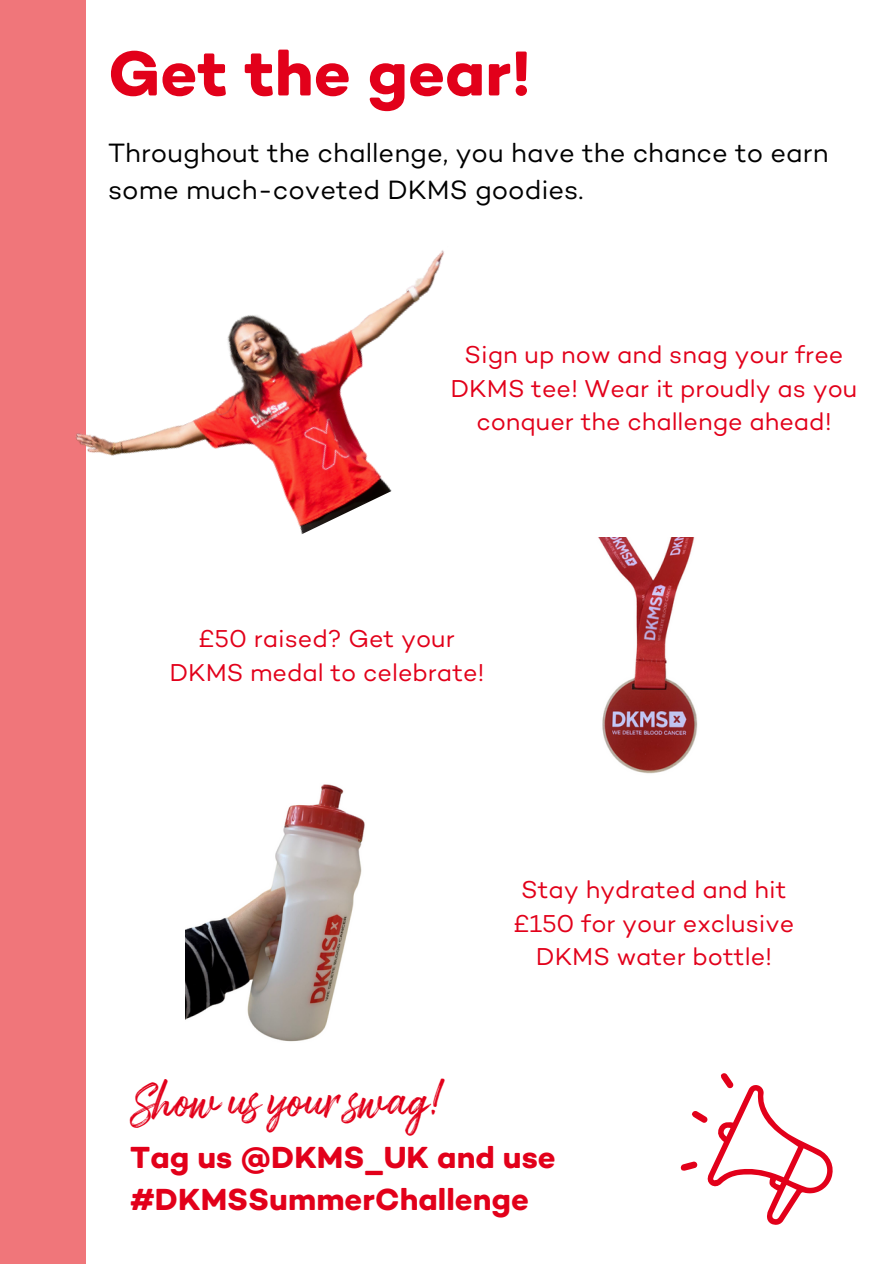
<style>
.page{position:relative;width:894px;height:1264px;background:#fff}
.page>*{position:absolute;margin:0;border:0;box-sizing:border-box;transform-origin:0 0}
.t1{font:700 64.5px "DKMS Custom";color:#e2001a}
.t2{font:44.1px "Arsilon";color:#e2001a}
.t3{font:700 31.05px/42.2px "DKMS Custom";color:#e2001a}
.t4{font:27px/37.2px "DKMS Custom";color:#000}
.t5{font:24.9px/33.8px "DKMS Custom";color:#e2001a;text-align:center}
</style>
<div class="page">
<svg style="left:680px;top:1073px;width:153px;height:151px"></svg>
<div style="left:0;top:0;width:86px;height:1263px;background:#f0767a"></div>
<img style="left:76px;top:250px;width:368px;height:284px">
<img style="left:598px;top:537px;width:100px;height:237px">
<img style="left:186px;top:784px;width:179px;height:258px">
<p class="t1" style="left:108px;top:35px;width:424px">Get the gear!</p>
<p class="t4" style="left:108px;top:134px;width:721px">Throughout the challenge, you have the chance to earn some much-coveted DKMS goodies.</p>
<p class="t5" style="left:450px;top:337px;width:408px">Sign up now and snag your free<br>DKMS tee! Wear it proudly as you conquer the challenge ahead!</p>
<p class="t5" style="left:169px;top:622px;width:316px">£50 raised? Get your<br>DKMS medal to celebrate!</p>
<p class="t5" style="left:513px;top:872px;width:282px">Stay hydrated and hit £150 for your exclusive<br>DKMS water bottle!</p>
<p class="t2" style="left:130px;top:1072px;width:320px">Show us your swag!</p>
<p class="t3" style="left:130px;top:1136px;width:427px">Tag us @DKMS_UK and use #DKMSSummerChallenge</p>
</div>
